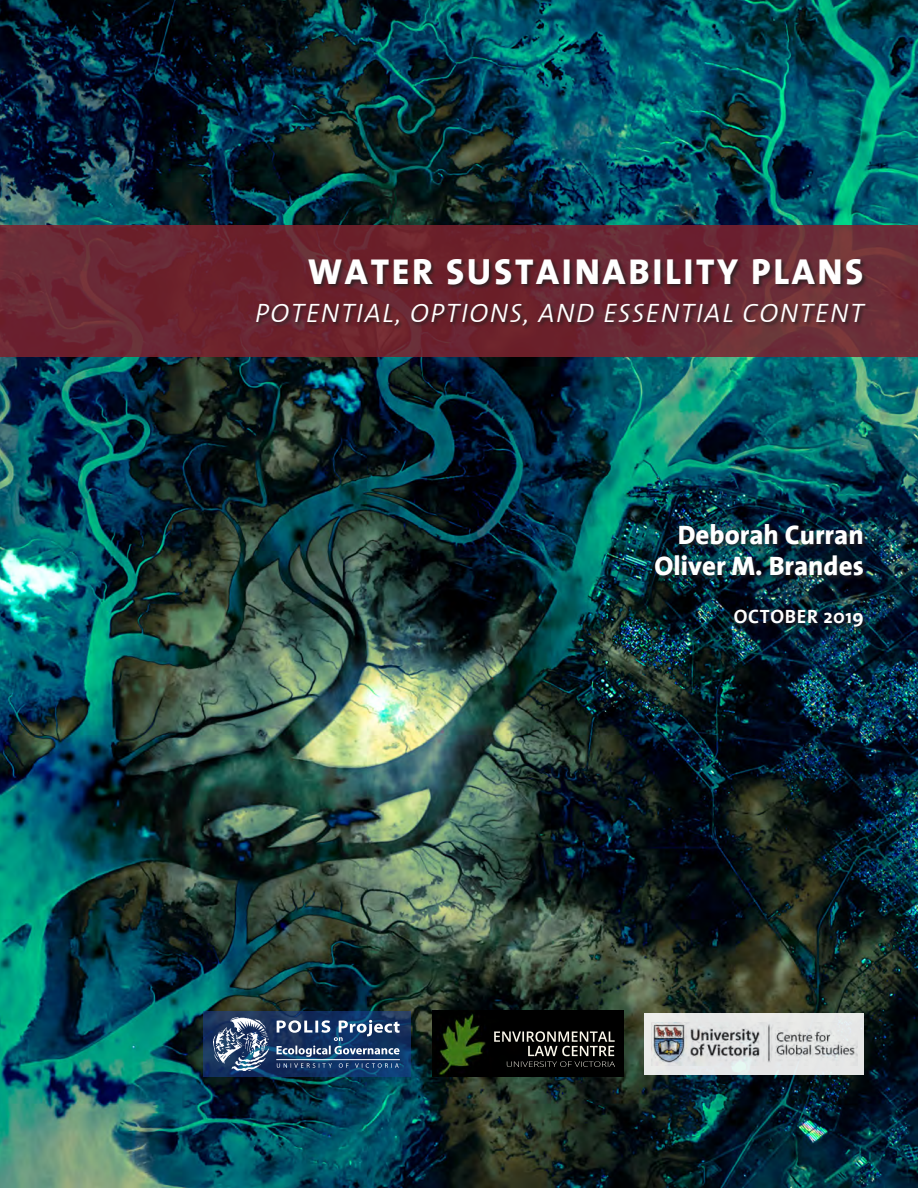
<style>
.page{position:relative;width:918px;height:1188px;background:#fff}
.page>*{position:absolute;margin:0;border:0;box-sizing:border-box;transform-origin:0 0}
.WSP_running_heads{font:800 36.45px "The Sans";letter-spacing:.075em;color:#fff}
.WSP_running_heads-2{font:italic 300 27px "The Sans";letter-spacing:.06em;color:#fff}
.CC_body_authors{font:800 27px "The Sans";color:#fff}
.CC_body_authors-2{font:700 19.5px "The Sans";letter-spacing:.035em;color:#fff}
</style>
<div class="page">
<img style="left:0;top:0;width:918px;height:1188px">
<svg style="left:0;top:225px;width:918px;height:131px;fill:#6a2633"></svg>
<svg style="left:203px;top:1011px;width:208px;height:65px"></svg>
<img style="left:432px;top:1011px;width:192px;height:65px">
<img style="left:540px;top:1061px;width:75px;height:6px">
<img style="left:494px;top:1031px;width:121px;height:25px">
<img style="left:213px;top:1018px;width:56px;height:53px">
<svg style="left:277px;top:1063px;width:122px;height:5px"></svg>
<svg style="left:277px;top:1020px;width:123px;height:37px"></svg>
<hr style="left:276px;top:1059px;width:124px;height:1px;background:#fff">
<div style="left:645px;top:1013px;width:219px;height:62px;background:#e6e8e8"></div>
<img style="left:653px;top:1022px;width:205px;height:44px">
<div style="left:255px;top:259px;width:615px;height:72px;background:#231f20;opacity:.75"></div>
<div style="left:655px;top:523px;width:213px;height:58px;background:#231f20;opacity:.75"></div>
<div style="left:734px;top:610px;width:134px;height:22px;background:#231f20;opacity:.75"></div>
<p class="WSP_running_heads" style="left:308px;top:241px;width:557px">WATER SUSTAINABILITY PLANS</p>
<p class="WSP_running_heads-2" style="left:255px;top:291px;width:610px">POTENTIAL, OPTIONS, AND ESSENTIAL CONTENT</p>
<p class="CC_body_authors" style="left:678px;top:512px;width:188px">Deborah Curran</p>
<p class="CC_body_authors" style="left:655px;top:543px;width:211px">Oliver M. Brandes</p>
<p class="CC_body_authors-2" style="left:734px;top:601px;width:131px">OCTOBER 2019</p>
</div>
